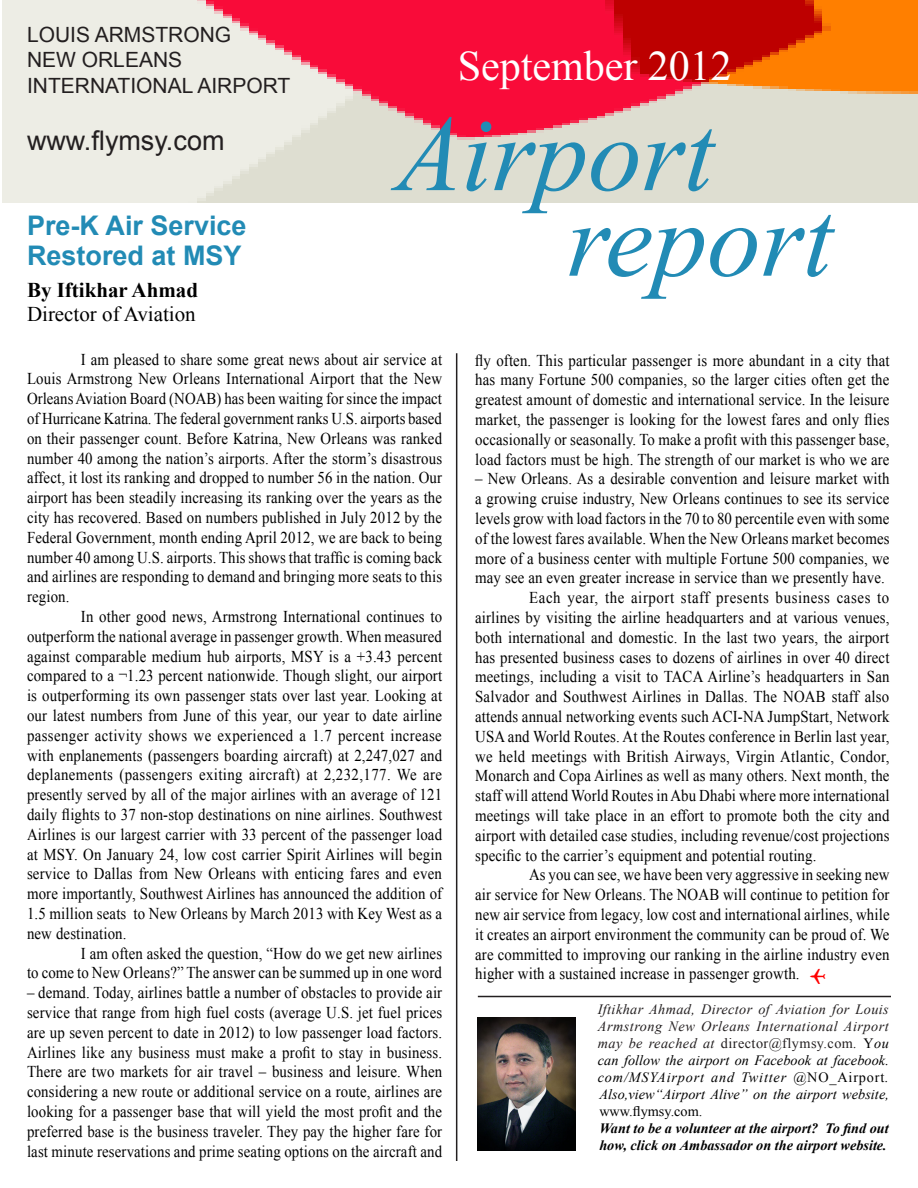
<style>
.page{position:relative;width:918px;height:1188px;background:#fff}
.page>*{position:absolute;margin:0;border:0;box-sizing:border-box;transform-origin:0 0}
.t1{font:italic 108px "Times New Roman";color:#228bb5}
.t2{font:42px "Times New Roman";color:#fff}
.t3{font:700 27px "Arial";color:#228bb5}
.t4{font:27px "Arial";color:#231f20}
.t5{font:21px "Arial";color:#231f20}
.t6{font:21px "Times New Roman";color:#000}
.t7{font:700 21px "Times New Roman";color:#000}
.t8{font:16.5px/19.8px "Times New Roman";letter-spacing:.01em;color:#000;text-align:justify;scale:.9 1}
.t9{font:italic 14.25px/17.1px "Times New Roman";letter-spacing:.005em;color:#000;text-align:justify}
.t10{font:italic 700 14.25px/17.1px "Times New Roman";color:#000}
.s1{color:#231f20}
.s2{font-style:normal;color:#231f20}
.s3{font-style:normal}
</style>
<div class="page">
<img style="left:2px;top:0;width:916px;height:202px">
<hr style="left:456px;top:353px;width:1px;height:808px;background:#231f20">
<img style="left:478px;top:1017px;width:97px;height:134px">
<hr style="left:478px;top:996px;width:413px;height:1px;background:#231f20">
<p class="t5" style="left:27px;top:21px;width:206px">LOUIS ARMSTRONG</p>
<p class="t5" style="left:27px;top:46px;width:157px">NEW ORLEANS</p>
<p class="t5" style="left:27px;top:72px;width:265px">INTERNATIONAL AIRPORT</p>
<p class="t4" style="left:27px;top:123px;width:199px">www.flymsy.com</p>
<p class="t3" style="left:27px;top:207px;width:221px">Pre-K Air Service</p>
<p class="t3" style="left:27px;top:237px;width:216px">Restored at MSY</p>
<p class="t7" style="left:27px;top:275px;width:173px">By Iftikhar Ahmad</p>
<p class="t6" style="left:27px;top:300px;width:170px">Director of Aviation</p>
<p class="t2" style="left:458px;top:37px;width:276px">September 2012</p>
<p class="t1" style="left:396px;top:80px;width:320px">Airport</p>
<p class="t1" style="left:567px;top:165px;width:268px">report</p>
<p class="t8" style="left:27px;top:349px;width:463px;text-indent:54px">I am pleased to share some great news about air service at Louis Armstrong New Orleans International Airport that the New Orleans Aviation Board (NOAB) has been waiting for since the impact of Hurricane Katrina. The federal government ranks U.S. airports based on their passenger count. Before Katrina, New Orleans was ranked number 40 among the nation’s airports. After the storm’s disastrous affect, it lost its ranking and dropped to number 56 in the nation. Our airport has been steadily increasing its ranking over the years as the city has recovered. Based on numbers published in July 2012 by the Federal Government, month ending April 2012, we are back to being number 40 among U.S. airports. This shows that traffic is coming back and airlines are responding to demand and bringing more seats to this region.</p>
<p class="t8" style="left:27px;top:606px;width:463px;text-indent:54px">In other good news, Armstrong International continues to outperform the national average in passenger growth. When measured against comparable medium hub airports, MSY is a +3.43 percent compared to a ¬1.23 percent nationwide. Though slight, our airport is outperforming its own passenger stats over last year. Looking at our latest numbers from June of this year, our year to date airline passenger activity shows we experienced a 1.7 percent increase with enplanements (passengers boarding aircraft) at 2,247,027 and deplanements (passengers exiting aircraft) at 2,232,177. We are presently served by all of the major airlines with an average of 121 daily flights to 37 non-stop destinations on nine airlines. Southwest Airlines is our largest carrier with 33 percent of the passenger load at MSY. On January 24, low cost carrier Spirit Airlines will begin service to Dallas from New Orleans with enticing fares and even more importantly, Southwest Airlines has announced the addition of 1.5 million seats to New Orleans by March 2013 with Key West as a new destination.</p>
<p class="t8" style="left:27px;top:943px;width:463px;text-align:right">I am often asked the question, “How do we get new airlines<br>to come to New Orleans?” The answer can be summed up in one word</p>
<p class="t8" style="left:27px;top:983px;width:463px">– demand. Today, airlines battle a number of obstacles to provide air service that range from high fuel costs (average U.S. jet fuel prices are up seven percent to date in 2012) to low passenger load factors.<br>Airlines like any business must make a profit to stay in business.<br>There are two markets for air travel – business and leisure. When considering a new route or additional service on a route, airlines are looking for a passenger base that will yield the most profit and the preferred base is the business traveler. They pay the higher fare for last minute reservations and prime seating options on the aircraft and</p>
<p class="t8" style="left:475px;top:350px;width:462px">fly often. This particular passenger is more abundant in a city that has many Fortune 500 companies, so the larger cities often get the greatest amount of domestic and international service. In the leisure market, the passenger is looking for the lowest fares and only flies occasionally or seasonally. To make a profit with this passenger base, load factors must be high. The strength of our market is who we are</p>
<p class="t8" style="left:475px;top:469px;width:462px">– New Orleans. As a desirable convention and leisure market with a growing cruise industry, New Orleans continues to see its service levels grow with load factors in the 70 to 80 percentile even with some of the lowest fares available. When the New Orleans market becomes more of a business center with multiple Fortune 500 companies, we may see an even greater increase in service than we presently have.</p>
<p class="t8" style="left:475px;top:588px;width:462px;text-indent:54px">Each year, the airport staff presents business cases to airlines by visiting the airline headquarters and at various venues, both international and domestic. In the last two years, the airport has presented business cases to dozens of airlines in over 40 direct meetings, including a visit to TACA Airline’s headquarters in San Salvador and Southwest Airlines in Dallas. The NOAB staff also attends annual networking events such ACI-NA JumpStart, Network USA and World Routes. At the Routes conference in Berlin last year, we held meetings with British Airways, Virgin Atlantic, Condor, Monarch and Copa Airlines as well as many others. Next month, the staff will attend World Routes in Abu Dhabi where more international meetings will take place in an effort to promote both the city and airport with detailed case studies, including revenue/cost projections specific to the carrier’s equipment and potential routing.</p>
<p class="t8" style="left:475px;top:865px;width:462px;text-indent:54px">As you can see, we have been very aggressive in seeking new air service for New Orleans. The NOAB will continue to petition for new air service from legacy, low cost and international airlines, while it creates an airport environment the community can be proud of. We are committed to improving our ranking in the airline industry even higher with a sustained increase in passenger growth.</p>
<p class="t9" style="left:598px;top:1000px;width:293px"><span class="s1">Iftikhar Ahmad, Director of Aviation for Louis Armstrong New Orleans International Airport may be reached at</span> <span class="s2">director@flymsy.com</span><span class="s1">.</span> <span class="s3">Y</span>ou can follow the airport on Facebook at facebook. com/MSYAirport and Twitter <span class="s3">@NO_Airport</span>.<br>Also,view“Airport Alive” on the airport website, <span class="s3">www.flymsy.com.</span></p>
<p class="t10" style="left:599px;top:1120px;width:291px">Want to be a volunteer at the airport? To find out how, click on Ambassador on the airport website.</p>
</div>
